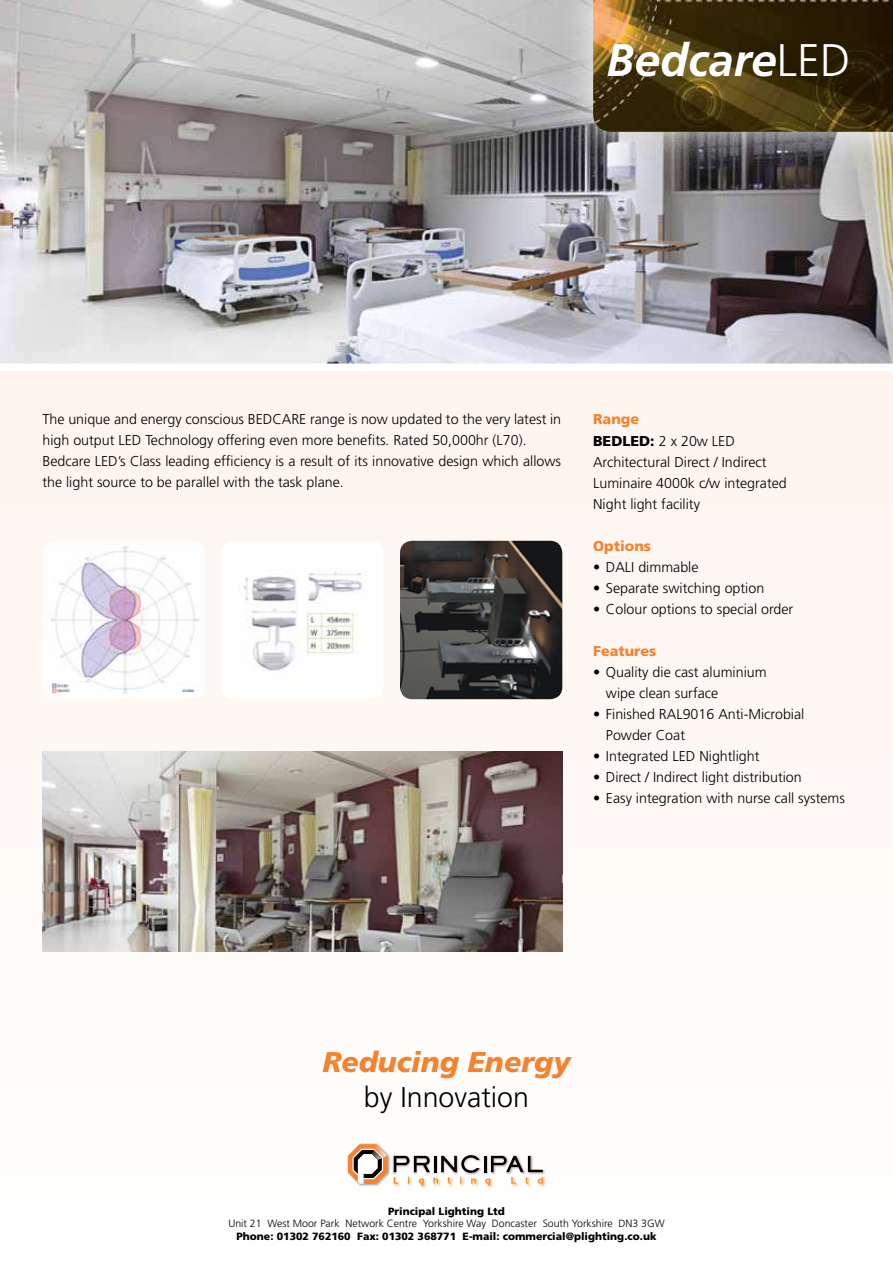
<style>
.page{position:relative;width:893px;height:1263px;background:#fefaf6}
.page>*{position:absolute;margin:0;border:0;box-sizing:border-box;transform-origin:0 0}
.t1{font:italic 700 45.6px "Frutiger";color:#fff}
.t2{font:italic 900 28.5px "Frutiger";color:#f5822d}
.t3{font:300 28.5px "Frutiger";color:#000}
.t4{font:300 14.25px/21px "Frutiger";color:#000}
.t5{font:900 14.25px "Frutiger";color:#f5822d}
.t6{font:900 10.5px "Frutiger";color:#000}
.t7{font:300 10.5px "Frutiger";color:#000}
.s1{font-weight:300;font-style:normal}
.s2{font-weight:900;color:#f5822d}
.s3{font-weight:900}
</style>
<div class="page">
<img style="left:0;top:0;width:893px;height:364px">
<img style="left:43px;top:751px;width:519px;height:200px">
<svg style="left:552px;top:0;width:341px;height:173px;background:#908f90"></svg>
<img style="left:593px;top:0;width:300px;height:132px">
<div style="left:0;top:364px;width:893px;height:7px;background:#fff"></div>
<svg style="left:51px;top:546px;width:148px;height:148px"></svg>
<svg style="left:243px;top:571px;width:119px;height:100px"></svg>
<svg style="left:400px;top:541px;width:162px;height:158px;background:#403e3d"></svg>
<img style="left:347px;top:1143px;width:43px;height:43px">
<svg style="left:348px;top:1144px;width:39px;height:40px"></svg>
<img style="left:392px;top:1154px;width:81px;height:19px">
<svg style="left:393px;top:1155px;width:153px;height:33px"></svg>
<h1 class="t1" style="left:607px;top:34px;width:245px">Bedcare<span class="s1">LED</span></h1>
<p class="t4" style="left:43px;top:409px;width:223px">The unique and energy conscious Bedca</p>
<p class="t4" style="left:42px;top:409px;width:520px;text-indent:249px">re range is now updated to the very latest in high output LED Technology offering even more benefits. Rated 50,000hr (L70).<br>Bedcare LED’s Class leading efficiency is a result of its innovative design which allows the light source to be parallel with the task plane.</p>
<p class="t4" style="left:593px;top:409px;width:195px"><span class="s2">Range<br></span><span class="s3">BedLed:</span> 2 x 20w LED<br>Architectural Direct / Indirect<br>Luminaire 4000k c/w integrated<br>Night light facility</p>
<p class="t5" style="left:593px;top:537px;width:59px">Options</p>
<p class="t4" style="left:593px;top:556px;width:107px">• DALI dimmable</p>
<p class="t4" style="left:593px;top:577px;width:173px">• Separate switching option</p>
<p class="t4" style="left:593px;top:598px;width:202px">• Colour options to special order</p>
<p class="t5" style="left:593px;top:642px;width:65px">Features</p>
<p class="t4" style="left:606px;top:661px;width:162px;text-indent:-13px">• Quality die cast aluminium wipe clean surface</p>
<p class="t4" style="left:606px;top:703px;width:200px;text-indent:-13px">• Finished RAL9016 Anti-Microbial<br>Powder Coat</p>
<p class="t4" style="left:593px;top:745px;width:168px">• Integrated LED N ightlight</p>
<p class="t4" style="left:593px;top:766px;width:210px">• Direct / Indirect light distribution</p>
<p class="t4" style="left:593px;top:787px;width:253px">• Easy integration with nurse call systems</p>
<h2 class="t2" style="left:322px;top:1045px;width:250px">Reducing Energy</h2>
<h2 class="t3" style="left:364px;top:1080px;width:166px">by Innovation</h2>
<p class="t6" style="left:388px;top:1205px;width:118px">Principal Lighting Ltd</p>
<p class="t7" style="left:228px;top:1218px;width:438px">Unit 21 West Moor Park Network Centre Yorkshire Way Doncaster South Yorkshire DN3 3GW</p>
<p class="t6" style="left:237px;top:1230px;width:421px">Phone: 01302 762160 Fax: 01302 368771 E-mail: commercial@plighting.co.uk</p>
</div>
